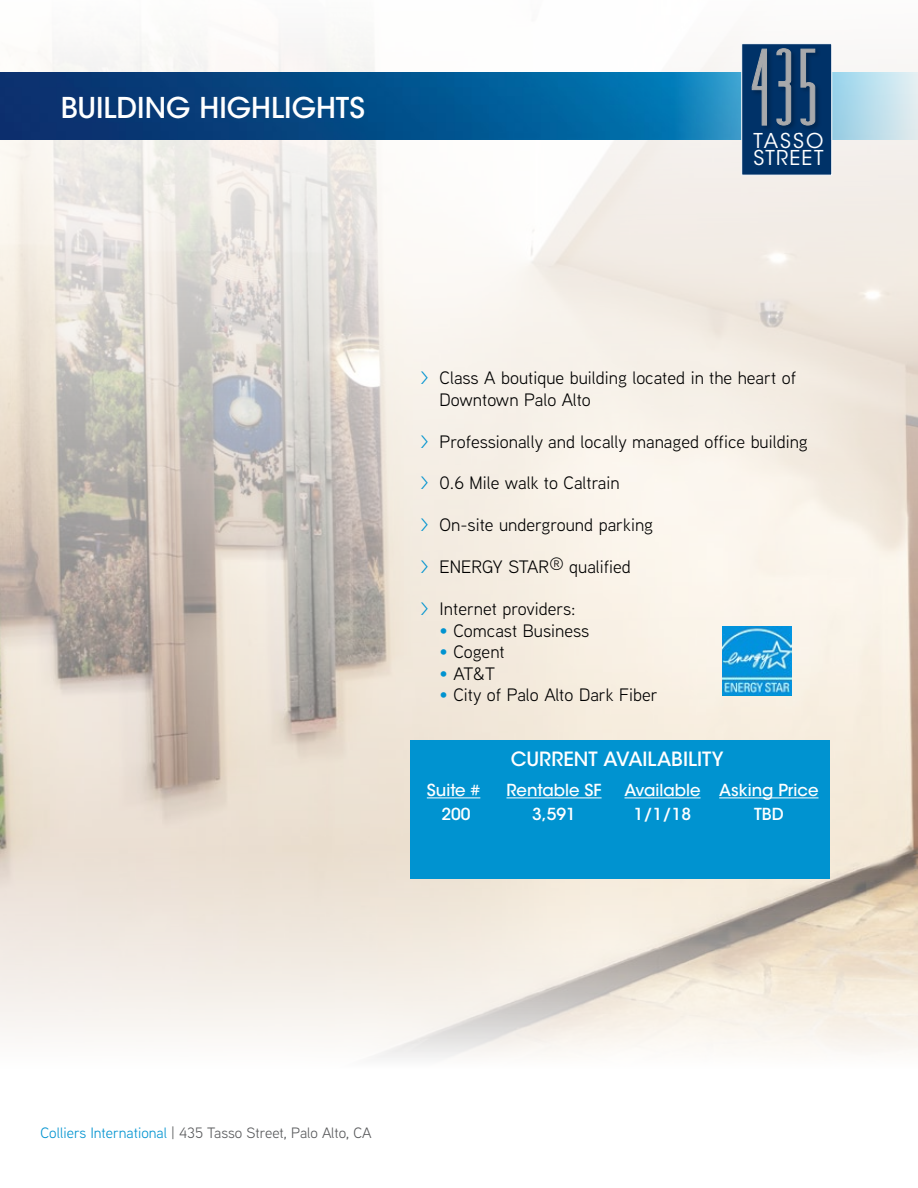
<style>
.page{position:relative;width:918px;height:1188px;background:#fff}
.page>*{position:absolute;margin:0;border:0;box-sizing:border-box;transform-origin:0 0}
.t1{font:500 28.5px "ITC Avant Garde Std";color:#fff}
.t2{font:20.4px/17.4px "ITC Avant Garde Std";letter-spacing:.065em;color:#fff}
.t3{font:500 19.5px "ITC Avant Garde Std";color:#fff}
.t4{font:18px/21.6px "Aaux Next";color:#000}
.t5{font:500 16.5px "ITC Avant Garde Std";color:#fff}
.t6{font:15px "Aaux Next";color:#58595b}
.s1{color:#0093d0}
</style>
<div class="page">
<img style="left:0;top:37px;width:918px;height:1021px">
<img style="left:0;top:72px;width:918px;height:67px">
<div style="left:741px;top:43px;width:91px;height:133px;background:#003268;border:1px solid #fff"></div>
<img style="left:764px;top:51px;width:55px;height:78px">
<svg style="left:751px;top:48px;width:16px;height:78px"></svg>
<svg style="left:776px;top:48px;width:15px;height:78px"></svg>
<svg style="left:800px;top:48px;width:16px;height:78px"></svg>
<div style="left:723px;top:626px;width:69px;height:70px;background:#0292dc"></div>
<img style="left:723px;top:627px;width:69px;height:67px">
<div style="left:410px;top:741px;width:419px;height:138px;background:#0093d0"></div>
<hr style="left:427px;top:797px;width:53px;height:1px;background:#fff">
<hr style="left:506px;top:797px;width:96px;height:1px;background:#fff">
<hr style="left:625px;top:797px;width:76px;height:1px;background:#fff">
<hr style="left:719px;top:797px;width:100px;height:1px;background:#fff">
<h1 class="t1" style="left:61px;top:90px;width:306px">BUILDING HIGHLIGHTS</h1>
<p class="t2" style="left:754px;top:132px;width:71px">TASSO<br>STREET</p>
<p class="t4" style="left:440px;top:366px;width:358px;text-indent:-19px"><span class="s1">&gt;</span> Class A boutique building located in the heart of<br>Downtown Palo Alto</p>
<p class="t4" style="left:420px;top:430px;width:389px"><span class="s1">&gt;</span> Professionally and locally managed office building</p>
<p class="t4" style="left:420px;top:472px;width:201px"><span class="s1">&gt;</span> 0.6 Mile walk to Caltrain</p>
<p class="t4" style="left:420px;top:514px;width:234px"><span class="s1">&gt;</span> On-site underground parking</p>
<p class="t4" style="left:420px;top:555px;width:212px"><span class="s1">&gt;</span> ENERGY STAR® qualified</p>
<p class="t4" style="left:420px;top:597px;width:157px"><span class="s1">&gt;</span> Internet providers:</p>
<p class="t4" style="left:440px;top:619px;width:151px"><span class="s1">•</span> Comcast Business</p>
<p class="t4" style="left:440px;top:640px;width:67px"><span class="s1">•</span> Cogent</p>
<p class="t4" style="left:440px;top:662px;width:57px"><span class="s1">•</span> AT&amp;T</p>
<p class="t4" style="left:440px;top:684px;width:220px"><span class="s1">•</span> City of Palo Alto Dark Fiber</p>
<p class="t3" style="left:511px;top:747px;width:214px">CURRENT AVAILABILITY</p>
<p class="t5" style="left:427px;top:780px;width:55px">Suite #</p>
<p class="t5" style="left:506px;top:780px;width:97px">Rentable SF</p>
<p class="t5" style="left:625px;top:780px;width:196px">Available Asking Price</p>
<p class="t5" style="left:441px;top:803px;width:31px">200</p>
<p class="t5" style="left:532px;top:803px;width:45px">3,591</p>
<p class="t5" style="left:634px;top:803px;width:59px">1/1/18</p>
<p class="t5" style="left:754px;top:803px;width:31px">TBD</p>
<p class="t6" style="left:40px;top:1123px;width:333px"><span class="s1">Colliers International</span> | 435 Tasso Street, Palo Alto, CA</p>
</div>
